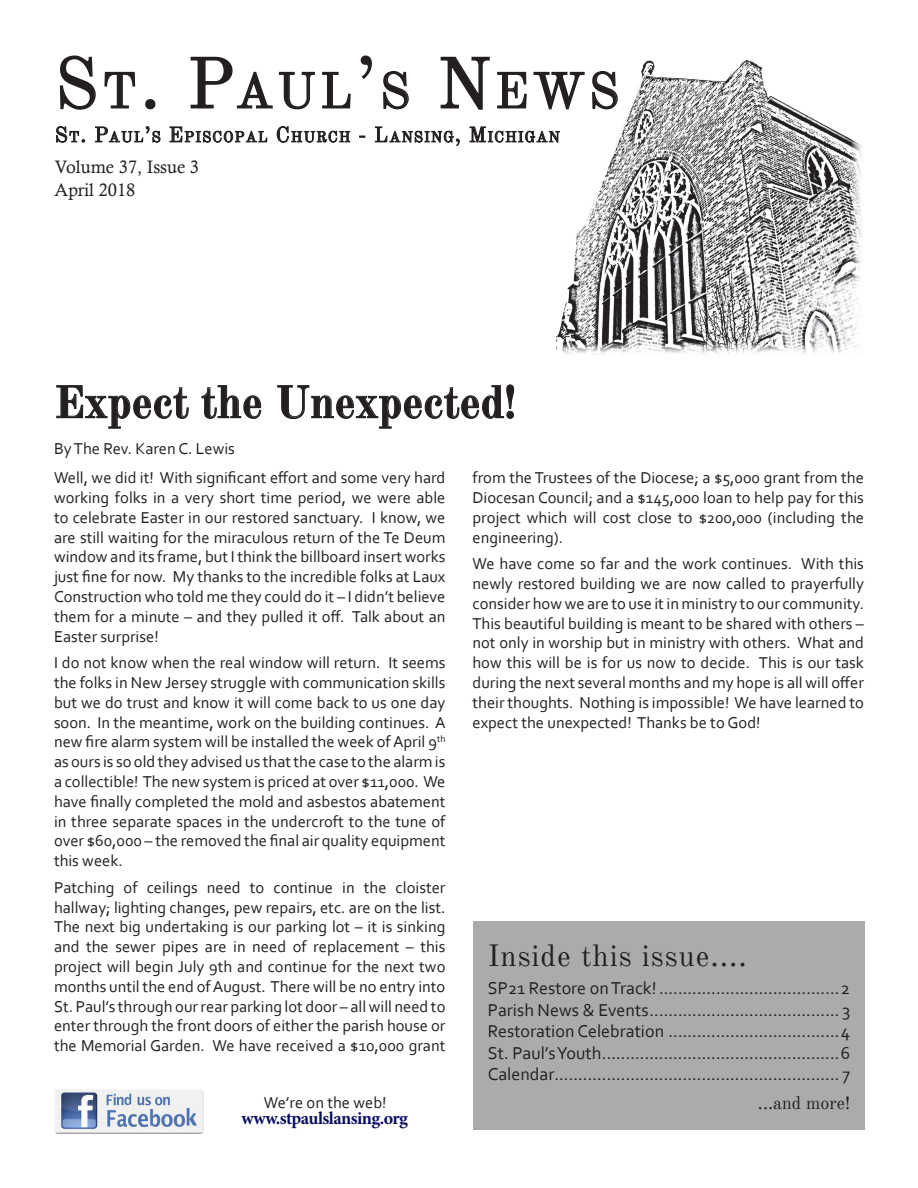
<style>
.page{position:relative;width:918px;height:1188px;background:#fff}
.page>*{position:absolute;margin:0;border:0;box-sizing:border-box;transform-origin:0 0}
.t1{font:49.35px "Old Standard TT";letter-spacing:.07em;color:#231f20}
.t2{font:700 45px "Old Standard TT";letter-spacing:-.01em;color:#231f20}
.t3{font:30px "Old Standard TT";letter-spacing:.03em;color:#231f20}
.t4{font:18px "Corbel";color:#231f20}
.Minion_Pro_Style{font:18px "Calisto";color:#231f20}
.t5{font:700 18px "Minion Pro";letter-spacing:-.03em;color:#090e60}
.t6{font:18px "Old Standard TT";color:#231f20}
.Paragraph_Style_2{font:16.5px/19.8px "Corbel";color:#231f20;text-align:justify}
.Paragraph_Style_1{font:16.5px "Corbel";color:#231f20}
.t7{font:14.7px "Old Standard TT";letter-spacing:.07em;color:#231f20}
.s1{font-size:70.5px}
.s2{font-size:21px}
</style>
<div class="page">
<div style="left:473px;top:921px;width:392px;height:208px;background:#ababab"></div>
<img style="left:55px;top:1089px;width:149px;height:45px">
<img style="left:557px;top:59px;width:305px;height:295px">
<svg style="left:59px;top:55px;width:37px;height:55px"></svg>
<svg style="left:104px;top:71px;width:32px;height:38px"></svg>
<svg style="left:145px;top:99px;width:11px;height:11px"></svg>
<svg style="left:190px;top:56px;width:161px;height:54px"></svg>
<svg style="left:360px;top:55px;width:12px;height:24px"></svg>
<svg style="left:383px;top:71px;width:26px;height:39px"></svg>
<svg style="left:440px;top:56px;width:145px;height:54px"></svg>
<svg style="left:591px;top:70px;width:28px;height:40px"></svg>
<svg style="left:56px;top:126px;width:29px;height:17px"></svg>
<svg style="left:95px;top:126px;width:66px;height:17px"></svg>
<svg style="left:169px;top:126px;width:99px;height:17px"></svg>
<svg style="left:276px;top:126px;width:75px;height:17px"></svg>
<svg style="left:375px;top:126px;width:85px;height:20px"></svg>
<svg style="left:469px;top:126px;width:91px;height:17px"></svg>
<svg style="left:56px;top:385px;width:133px;height:44px"></svg>
<svg style="left:201px;top:385px;width:60px;height:34px"></svg>
<svg style="left:277px;top:384px;width:237px;height:45px"></svg>
<p class="t1" style="left:54px;top:61px;width:559px"><span class="s1">S</span>T<span class="s1">. P</span>AUL<span class="s1">’</span>S <span class="s1">N</span>EWS</p>
<p class="t7" style="left:55px;top:128px;width:505px"><span class="s2">S</span>T<span class="s2">. P</span>AUL<span class="s2">’</span>S <span class="s2">E</span> PISCOPAL <span class="s2">C</span> HURCH <span class="s2">- L</span>ANSING<span class="s2">, M</span>ICHIGAN</p>
<p class="Minion_Pro_Style" style="left:55px;top:157px;width:146px">Volume 37, Issue 3</p>
<p class="Minion_Pro_Style" style="left:54px;top:179px;width:83px">April 2018</p>
<p class="t2" style="left:54px;top:375px;width:464px">Expect the Unexpected!</p>
<p class="Paragraph_Style_2" style="left:54px;top:438px;width:182px">By The Rev. Karen C. Lewis</p>
<p class="Paragraph_Style_2" style="left:54px;top:467px;width:393px">Well, we did it! With significant effort and some very hard working folks in a very short time period, we were able to celebrate Easter in our restored sanctuary. I know, we are still waiting for the miraculous return of the Te Deum window and its frame, but I think the billboard insert works just fine for now. My thanks to the incredible folks at Laux Construction who told me they could do it – I didn’t believe them for a minute – and they pulled it off. Talk about an Easter surprise!</p>
<p class="Paragraph_Style_2" style="left:54px;top:652px;width:393px">I do not know when the real window will return. It seems the folks in New Jersey struggle with communication skills but we do trust and know it will come back to us one day soon. In the meantime, work on the building continues. A new fire alarm system will be installed the week of April 9<sup>th </sup>as ours is so old they advised us that the case to the alarm is a collectible! The new system is priced at over $11,000. We have finally completed the mold and asbestos abatement in three separate spaces in the undercroft to the tune of over $60,000 – the removed the final air quality equipment this week.</p>
<p class="Paragraph_Style_2" style="left:54px;top:877px;width:393px">Patching of ceilings need to continue in the cloister hallway; lighting changes, pew repairs, etc. are on the list.<br>The next big undertaking is our parking lot – it is sinking and the sewer pipes are in need of replacement – this project will begin July 9th and continue for the next two months until the end of August. There will be no entry into St. Paul’s through our rear parking lot door – all will need to enter through the front doors of either the parish house or the Memorial Garden. We have received a $10,000 grant</p>
<p class="Paragraph_Style_1" style="left:264px;top:1092px;width:124px">We’re on the web!</p>
<p class="t5" style="left:242px;top:1106px;width:168px">www.stpaulslansing.org</p>
<p class="Paragraph_Style_2" style="left:472px;top:467px;width:393px">from the Trustees of the Diocese; a $5,000 grant from the Diocesan Council; and a $145,000 loan to help pay for this project which will cost close to $200,000 (including the engineering).</p>
<p class="Paragraph_Style_2" style="left:472px;top:553px;width:393px">We have come so far and the work continues. With this newly restored building we are now called to prayerfully consider how we are to use it in ministry to our community.<br>This beautiful building is meant to be shared with others – not only in worship but in ministry with others. What and how this will be is for us now to decide. This is our task during the next several months and my hope is all will offer their thoughts. Nothing is impossible! We have learned to expect the unexpected! Thanks be to God!</p>
<p class="t3" style="left:488px;top:937px;width:260px">Inside this issue....</p>
<p class="t4" style="left:488px;top:977px;width:364px">SP21 Restore on Track! ......................................2</p>
<p class="t4" style="left:488px;top:998px;width:364px">Parish News &amp; Events........................................ 3</p>
<p class="t4" style="left:488px;top:1020px;width:364px">Restoration Celebration ....................................4</p>
<p class="t4" style="left:488px;top:1042px;width:364px">St. Paul’s Youth..................................................6</p>
<p class="t4" style="left:488px;top:1063px;width:364px">Calendar............................................................ 7</p>
<p class="t6" style="left:758px;top:1092px;width:94px">...and more!</p>
</div>
